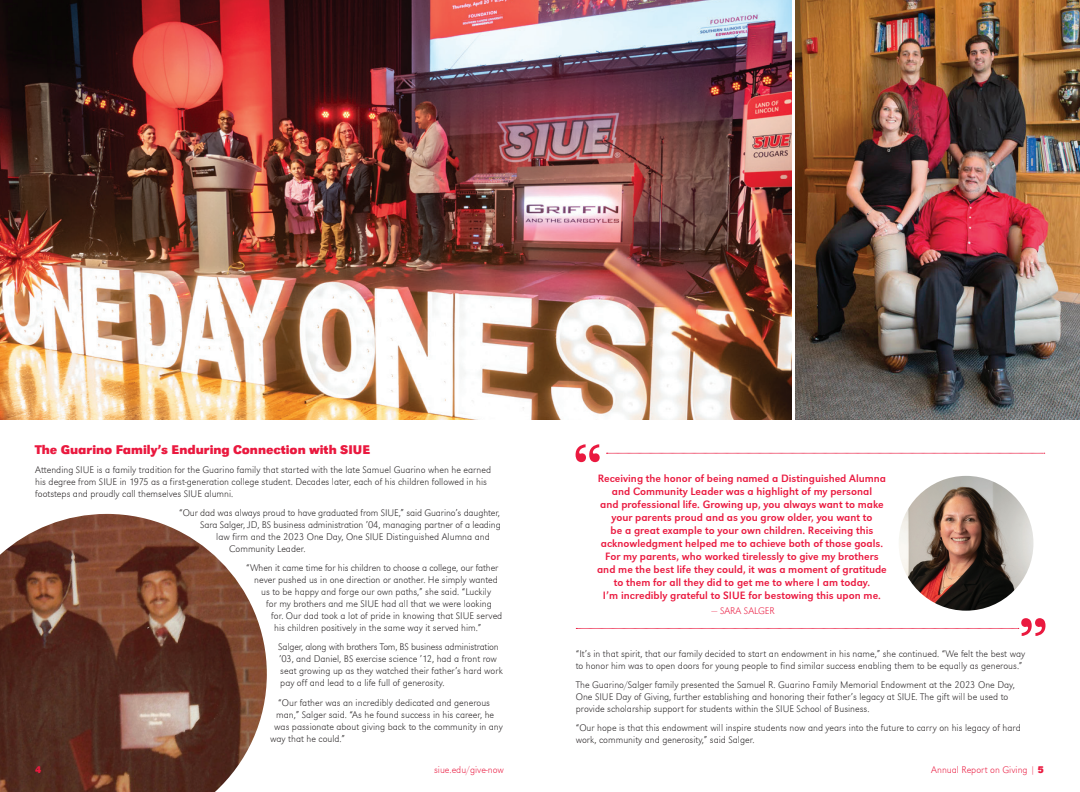
<style>
.page{position:relative;width:1080px;height:792px;background:#fff}
.page>*{position:absolute;margin:0;border:0;box-sizing:border-box;transform-origin:0 0}
.t1{font:700 51px "Baskerville";color:#ea193f}
.t2{font:700 13px "URW Grotesk T";color:#ea193f}
.t3{font:11px/13px "URW Grotesk T";color:#ea193f;text-align:center}
.t4{font:10px/12px "URW Grotesk T Extr Ligh";color:#231f20}
.t5{font:10px "URW Grotesk T Extr Ligh";color:#ea193f}
.t6{font:700 10px "URW Grotesk T";color:#ea193f}
.s1{font-family:"URW Grotesk T";font-weight:700}
</style>
<div class="page">
<img style="left:796px;top:0;width:284px;height:419px">
<img style="left:0;top:0;width:792px;height:419px">
<img style="left:0;top:514px;width:267px;height:278px">
<img style="left:899px;top:476px;width:134px;height:135px;border-radius:67px">
<svg style="left:606px;top:453px;width:439px;height:1px"></svg>
<svg style="left:576px;top:628px;width:443px;height:1px"></svg>
<h1 class="t1" style="left:572px;top:427px;width:32px">“</h1>
<h2 class="t2" style="left:35px;top:442px;width:336px">The Guarino Family’s Enduring Connection with SIUE</h2>
<p class="t4" style="left:35px;top:463px;width:457px">Attending SIUE is a family tradition for the Guarino family that started with the late Samuel Guarino when he earned his degree from SIUE in 1975 as a first-generation college student. Decades later, each of his children followed in his footsteps and proudly call themselves SIUE alumni.</p>
<p class="t4" style="left:179px;top:507px;width:322px">“Our dad was always proud to have graduated from SIUE,” said Guarino’s daughter,</p>
<p class="t4" style="left:200px;top:519px;width:302px">Sara Salger, JD, BS business administration ’04, managing partner of a leading</p>
<p class="t4" style="left:216px;top:531px;width:275px">law firm and the 2023 One Day, One SIUE Distinguished Alumna and</p>
<p class="t4" style="left:229px;top:543px;width:78px">Community Leader.</p>
<p class="t4" style="left:246px;top:562px;width:254px">“When it came time for his children to choose a college, our father</p>
<p class="t4" style="left:254px;top:574px;width:245px">never pushed us in one direction or another. He simply wanted</p>
<p class="t4" style="left:261px;top:586px;width:231px">us to be happy and forge our own paths,” she said. “Luckily</p>
<p class="t4" style="left:266px;top:598px;width:227px">for my brothers and me SIUE had all that we were looking</p>
<p class="t4" style="left:271px;top:610px;width:233px">for. Our dad took a lot of pride in knowing that SIUE served</p>
<p class="t4" style="left:274px;top:622px;width:209px">his children positively in the same way it served him.”</p>
<p class="t4" style="left:278px;top:641px;width:226px">Salger, along with brothers Tom, BS business administration ’03, and Daniel, BS exercise science ’12, had a front row seat growing up as they watched their father’s hard work pay off and lead to a life full of generosity.</p>
<p class="t4" style="left:278px;top:696px;width:213px">“Our father was an incredibly dedicated and generous</p>
<p class="t4" style="left:276px;top:708px;width:219px">man,” Salger said. “As he found success in his career, he</p>
<p class="t4" style="left:274px;top:720px;width:230px">was passionate about giving back to the community in any</p>
<p class="t4" style="left:270px;top:732px;width:76px">way that he could.”</p>
<p class="t6" style="left:35px;top:763px;width:8px">4</p>
<p class="t5" style="left:434px;top:763px;width:71px">siue.edu/give-now</p>
<p class="t5" style="left:931px;top:763px;width:114px">Annual Report on Giving | <span class="s1">5</span></p>
<p class="t3" style="left:597px;top:472px;width:291px">Receiving the honor of being named a Distinguished Alumna and Community Leader was a highlight of my personal<br>and professional life. Growing up, you always want to make your parents proud and as you grow older, you want to<br>be a great example to your own children. Receiving this acknowledgment helped me to achieve both of those goals.<br>For my parents, who worked tirelessly to give my brothers and me the best life they could, it was a moment of gratitude to them for all they did to get me to where I am today.<br>I’m incredibly grateful to SIUE for bestowing this upon me.</p>
<p class="t5" style="left:712px;top:605px;width:65px">— SARA SALGER</p>
<h1 class="t1" style="left:1018px;top:600px;width:32px">”</h1>
<p class="t4" style="left:576px;top:647px;width:451px">“It’s in that spirit, that our family decided to start an endowment in his name,” she continued. “We felt the best way to honor him was to open doors for young people to find similar success enabling them to be equally as generous.”</p>
<p class="t4" style="left:576px;top:679px;width:441px">The Guarino/Salger family presented the Samuel R. Guarino Family Memorial Endowment at the 2023 One Day,<br>One SIUE Day of Giving, further establishing and honoring their father’s legacy at SIUE. The gift will be used to provide scholarship support for students within the SIUE School of Business.</p>
<p class="t4" style="left:576px;top:722px;width:446px">“Our hope is that this endowment will inspire students now and years into the future to carry on his legacy of hard work, community and generosity,” said Salger.</p>
</div>
